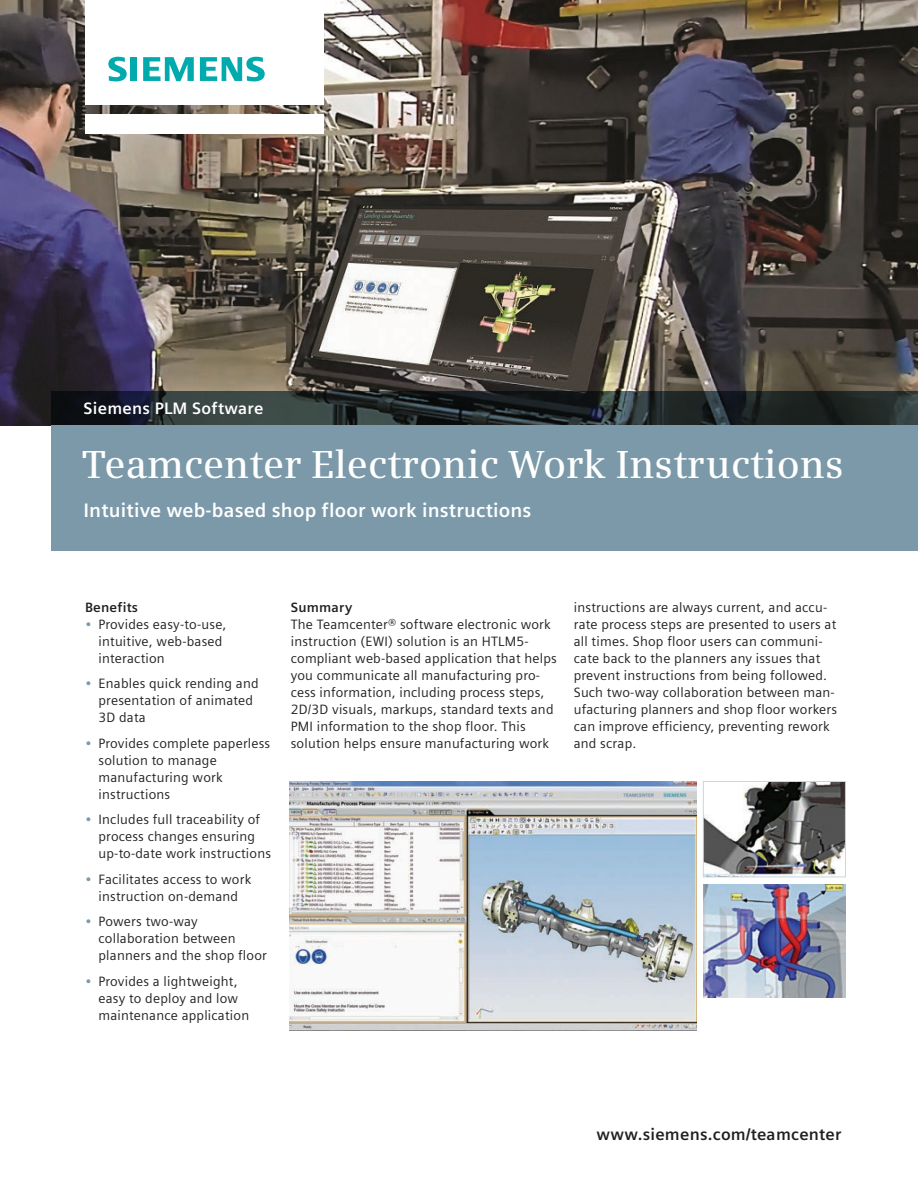
<style>
.page{position:relative;width:918px;height:1188px;background:#fff}
.page>*{position:absolute;margin:0;border:0;box-sizing:border-box;transform-origin:0 0}
._01__Headline__26pt{font:600 39px "Siemens Serif";color:#fff}
._01__Subline__13pt_5{font:700 19.5px "Siemens Sans";letter-spacing:.01em;color:#fff}
._03__URL_sector_clai{font:700 16.5px "Siemens Sans";letter-spacing:.015em;color:#231f20}
._02__URL_keyword__11{font:700 16.5px "Siemens Sans";letter-spacing:.015em;color:#fff}
._04__Copy___9pt_4mm{font:13.5px/17px "Siemens Sans";letter-spacing:.015em;color:#231f20}
._04__Headline_paragr{font:700 13.5px "Siemens Sans";letter-spacing:.015em;color:#231f20}
.s1{color:#7b99a9}
</style>
<div class="page">
<img style="left:0;top:0;width:918px;height:425px">
<div style="left:85px;top:114px;width:238px;height:19px;background:#fff"></div>
<div style="left:85px;top:0;width:238px;height:105px;background:#fff"></div>
<svg style="left:108px;top:57px;width:19px;height:24px"></svg>
<div style="left:130px;top:57px;width:7px;height:24px;background:#00aaad"></div>
<svg style="left:143px;top:57px;width:51px;height:24px"></svg>
<svg style="left:200px;top:57px;width:65px;height:24px"></svg>
<svg style="left:51px;top:391px;width:867px;height:34px"></svg>
<div style="left:51px;top:425px;width:867px;height:126px;background:#7b99a9"></div>
<img style="left:289px;top:781px;width:407px;height:249px">
<img style="left:705px;top:783px;width:139px;height:92px">
<div style="left:703px;top:781px;width:143px;height:96px;border:1px solid #c9d6de"></div>
<img style="left:703px;top:884px;width:143px;height:113px">
<p class="_02__URL_keyword__11" style="left:84px;top:399px;width:181px">Siemens PLM Software</p>
<p class="_01__Headline__26pt" style="left:82px;top:442px;width:763px">Teamcenter Electronic Work Instructions</p>
<p class="_01__Subline__13pt_5" style="left:83px;top:499px;width:450px">Intuitive web-based shop floor work instructions</p>
<p class="_04__Headline_paragr" style="left:85px;top:599px;width:55px">Benefits</p>
<p class="_04__Copy___9pt_4mm" style="left:99px;top:616px;width:130px;text-indent:-14px"><span class="s1">•</span> Provides easy-to-use, intuitive, web-based interaction</p>
<p class="_04__Copy___9pt_4mm" style="left:99px;top:675px;width:162px;text-indent:-14px"><span class="s1">•</span> Enables quick rending and presentation of animated<br>3D data</p>
<p class="_04__Copy___9pt_4mm" style="left:99px;top:735px;width:173px;text-indent:-14px"><span class="s1">•</span> Provides complete paperless solution to manage manufacturing work instructions</p>
<p class="_04__Copy___9pt_4mm" style="left:99px;top:811px;width:174px;text-indent:-14px"><span class="s1">•</span> Includes full traceability of process changes ensuring up-to-date work instructions</p>
<p class="_04__Copy___9pt_4mm" style="left:85px;top:871px;width:168px;text-align:center"><span class="s1">•</span> Facilitates access to work instruction on-demand</p>
<p class="_04__Copy___9pt_4mm" style="left:99px;top:913px;width:170px;text-indent:-14px"><span class="s1">•</span> Powers two-way collaboration between planners and the shop floor</p>
<p class="_04__Copy___9pt_4mm" style="left:99px;top:973px;width:152px;text-indent:-14px"><span class="s1">•</span> Provides a lightweight, easy to deploy and low maintenance application</p>
<p class="_04__Headline_paragr" style="left:291px;top:599px;width:63px">Summary</p>
<p class="_04__Copy___9pt_4mm" style="left:291px;top:616px;width:268px">The Teamcenter® software electronic work instruction (EWI) solution is an HTLM5- compliant web-based application that helps you communicate all manufacturing pro&shy;cess information, including process steps, 2D/3D visuals, markups, standard texts and PMI information to the shop floor. This solution helps ensure manufacturing work</p>
<p class="_04__Copy___9pt_4mm" style="left:574px;top:599px;width:265px">instructions are always current, and accu&shy;rate process steps are presented to users at all times. Shop floor users can communi&shy;cate back to the planners any issues that prevent instructions from being followed.<br>Such two-way collaboration between man&shy;ufacturing planners and shop floor workers can improve efficiency, preventing rework and scrap.</p>
<p class="_03__URL_sector_clai" style="left:597px;top:1124px;width:246px">www.siemens.com/teamcenter</p>
</div>
